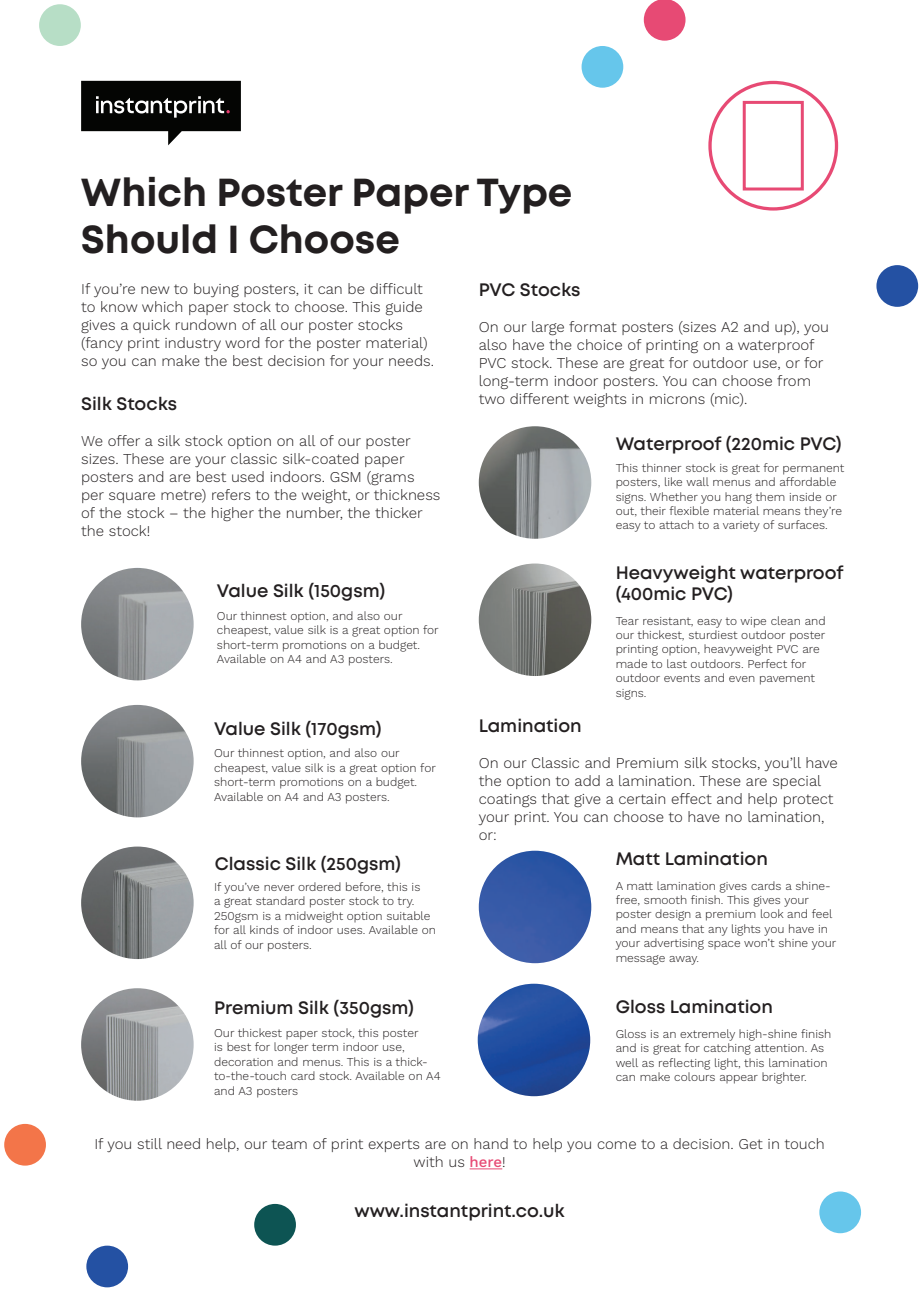
<style>
.page{position:relative;width:919px;height:1289px;background:#fff}
.page>*{position:absolute;margin:0;border:0;box-sizing:border-box;transform-origin:0 0}
.t1{font:700 39px/46.8px "Mont";color:#231f20}
.t2{font:600 18px/21.6px "Mont";color:#231f20}
.t3{font:300 15px/18px "Work Sans";color:#231f20}
.t4{font:300 12px/14.4px "Work Sans";color:#231f20}
.s1{font-weight:500;color:#e74a74}
</style>
<div class="page">
<svg style="left:81px;top:81px;width:160px;height:64px"></svg>
<div style="left:86px;top:1245px;width:42px;height:42px;background:#2451a3;border-radius:50%"></div>
<div style="left:39px;top:4px;width:42px;height:42px;background:#b7dec6;border-radius:50%"></div>
<div style="left:581px;top:46px;width:42px;height:42px;background:#66c6eb;border-radius:50%"></div>
<svg style="left:643px;top:0;width:42px;height:41px"></svg>
<div style="left:876px;top:265px;width:42px;height:42px;background:#2451a3;border-radius:50%"></div>
<div style="left:4px;top:1123px;width:42px;height:42px;background:#f37549;border-radius:50%"></div>
<div style="left:254px;top:1203px;width:42px;height:42px;background:#0d5453;border-radius:50%"></div>
<div style="left:819px;top:1191px;width:42px;height:42px;background:#66c6eb;border-radius:50%"></div>
<svg style="left:708px;top:81px;width:130px;height:129px"></svg>
<hr style="left:469px;top:1168px;width:33px;height:1px;background:#e74a74">
<div style="left:742px;top:101px;width:61px;height:89px;border:3px solid #e74a74"></div>
<img style="left:81px;top:568px;width:113px;height:112px;border-radius:56px">
<img style="left:81px;top:705px;width:113px;height:112px;border-radius:56px">
<img style="left:478px;top:426px;width:113px;height:112px;border-radius:56px">
<img style="left:478px;top:850px;width:113px;height:113px;border-radius:56px">
<img style="left:81px;top:846px;width:113px;height:113px;border-radius:56px">
<img style="left:81px;top:988px;width:113px;height:112px;border-radius:56px">
<img style="left:478px;top:563px;width:113px;height:113px;border-radius:56px">
<img style="left:477px;top:983px;width:113px;height:113px;border-radius:56px">
<h1 class="t1" style="left:81px;top:169px;width:493px">Which Poster Paper Type<br>Should I Choose</h1>
<p class="t3" style="left:81px;top:280px;width:354px">If you’re new to buying posters, it can be difficult to know which paper stock to choose. This guide gives a quick rundown of all our poster stocks (fancy print industry word for the poster material) so you can make the best decision for your needs.</p>
<h2 class="t2" style="left:81px;top:392px;width:97px">Silk Stocks</h2>
<p class="t3" style="left:81px;top:431px;width:361px">We offer a silk stock option on all of our poster sizes. These are your classic silk-coated paper posters and are best used indoors. GSM (grams per square metre) refers to the weight, or thickness of the stock – the higher the number, the thicker the stock!</p>
<h2 class="t2" style="left:217px;top:580px;width:170px">Value Silk (150gsm)</h2>
<p class="t4" style="left:217px;top:608px;width:223px">Our thinnest option, and also our cheapest, value silk is a great option for short-term promotions on a budget.<br>Available on A4 and A3 posters.</p>
<h2 class="t2" style="left:214px;top:717px;width:169px">Value Silk (170gsm)</h2>
<p class="t4" style="left:214px;top:745px;width:223px">Our thinnest option, and also our cheapest, value silk is a great option for short-term promotions on a budget.<br>Available on A4 and A3 posters.</p>
<h2 class="t2" style="left:215px;top:853px;width:187px">Classic Silk (250gsm)</h2>
<p class="t4" style="left:214px;top:879px;width:223px">If you’ve never ordered before, this is<br>a great standard poster stock to try.<br>250gsm is a midweight option suitable for all kinds of indoor uses. Available on all of our posters.</p>
<h2 class="t2" style="left:478px;top:279px;width:103px">PVC Stocks</h2>
<p class="t3" style="left:478px;top:317px;width:352px">On our large format posters (sizes A2 and up), you also have the choice of printing on a waterproof PVC stock. These are great for outdoor use, or for long-term indoor posters. You can choose from two different weights in microns (mic).</p>
<h2 class="t2" style="left:615px;top:432px;width:227px">Waterproof (220mic PVC)</h2>
<p class="t4" style="left:615px;top:460px;width:230px">This thinner stock is great for permanent posters, like wall menus and affordable signs. Whether you hang them inside or out, their flexible material means they’re easy to attach to a variety of surfaces.</p>
<h2 class="t2" style="left:615px;top:562px;width:229px">Heavyweight waterproof (400mic PVC)</h2>
<p class="t4" style="left:615px;top:613px;width:211px">Tear resistant, easy to wipe clean and our thickest, sturdiest outdoor poster printing option, heavyweight PVC are made to last outdoors. Perfect for outdoor events and even pavement signs.</p>
<h2 class="t2" style="left:478px;top:714px;width:105px">Lamination</h2>
<p class="t3" style="left:478px;top:753px;width:361px">On our Classic and Premium silk stocks, you’ll have the option to add a lamination. These are special coatings that give a certain effect and help protect your print. You can choose to have no lamination, or:</p>
<h2 class="t2" style="left:615px;top:848px;width:154px">Matt Lamination</h2>
<p class="t4" style="left:615px;top:878px;width:222px">A matt lamination gives cards a shine&shy;free, smooth finish. This gives your poster design a premium look and feel and means that any lights you have in your advertising space won’t shine your message away.</p>
<h2 class="t2" style="left:214px;top:997px;width:201px">Premium Silk (350gsm)</h2>
<h2 class="t2" style="left:615px;top:996px;width:159px">Gloss Lamination</h2>
<p class="t4" style="left:214px;top:1025px;width:228px">Our thickest paper stock, this poster<br>is best for longer term indoor use, decoration and menus. This is a thick&shy;to-the-touch card stock. Available on A4 and A3 posters</p>
<p class="t4" style="left:615px;top:1026px;width:217px">Gloss is an extremely high-shine finish and is great for catching attention. As well as reflecting light, this lamination can make colours appear brighter.</p>
<p class="t3" style="left:94px;top:1134px;width:731px;text-align:center">If you still need help, our team of print experts are on hand to help you come to a decision. Get in touch with us <span class="s1">here</span>!</p>
<h2 class="t2" style="left:354px;top:1199px;width:212px">www.instantprint.co.uk</h2>
</div>
